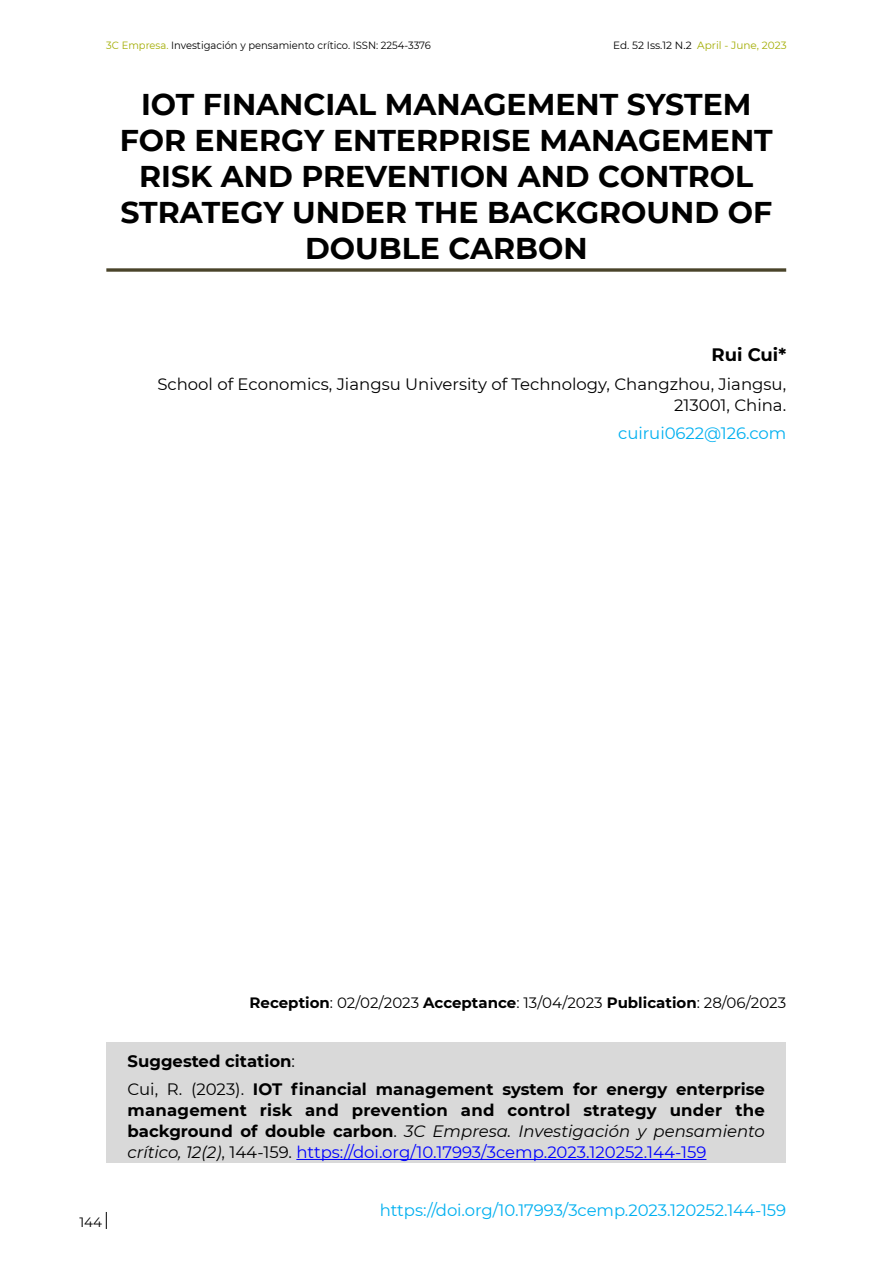
<style>
.page{position:relative;width:893px;height:1263px;background:#fff}
.page>*{position:absolute;margin:0;border:0;box-sizing:border-box;transform-origin:0 0}
.t1{font:700 30px/36px "Montserrat";color:#000;text-align:center}
.t2{font:700 18px "Montserrat";color:#000}
.t3{font:700 16.5px/21px "Montserrat";color:#000}
.t4{font:16.5px/21px "Montserrat";color:#000;text-align:right}
.t5{font:16.5px "Montserrat";letter-spacing:-.005em;color:#00b0f0}
.t6{font:15px "Montserrat";color:#000}
.t7{font:13.5px "Montserrat";color:#000}
.t8{font:10.5px "Montserrat";color:#000;scale:.95 1}
.t9{font:10.5px "Montserrat";color:#a3ad03}
.s1{color:#a3ad03}
.s2{color:#000}
.s3{font-weight:700}
.s4{font-weight:400}
.s5{font-weight:400;font-style:italic}
.s6{font-weight:400;color:#00f}
</style>
<div class="page">
<div style="left:106px;top:1042px;width:680px;height:120px;background:#d9d9d9"></div>
<hr style="left:296px;top:1159px;width:410px;height:1px;background:#00f">
<svg style="left:106px;top:268px;width:680px;height:4px;background:#65604a"></svg>
<svg style="left:106px;top:1212px;width:1px;height:17px"></svg>
<p class="t8" style="left:106px;top:38px;width:343px"><span class="s1">3C Empresa.</span> Investigación y pensamiento crítico. ISSN: 2254-3376</p>
<p class="t9" style="left:613px;top:38px;width:175px"><span class="s2">Ed. 52 Iss.12 N.2</span> April - June, 2023</p>
<h1 class="t1" style="left:120px;top:85px;width:655px">IOT FINANCIAL MANAGEMENT SYSTEM<br>FOR ENERGY ENTERPRISE MANAGEMENT<br>RISK AND PREVENTION AND CONTROL<br>STRATEGY UNDER THE BACKGROUND OF<br>DOUBLE CARBON</h1>
<p class="t2" style="left:712px;top:342px;width:76px">Rui Cui*</p>
<p class="t4" style="left:157px;top:373px;width:630px">School of Economics, Jiangsu University of Technology, Changzhou, Jiangsu,<br>213001, China.</p>
<p class="t5" style="left:618px;top:422px;width:170px">cuirui0622@126.com</p>
<p class="t6" style="left:250px;top:993px;width:538px"><span class="s3">Reception</span>: 02/02/2023 <span class="s3">Acceptance</span>: 13/04/2023 <span class="s3">Publication</span>: 28/06/2023</p>
<p class="t7" style="left:79px;top:1213px;width:24px">144</p>
<p class="t3" style="left:128px;top:1045px;width:639px;line-height:28.5px">Suggested citation<span class="s4">:<br>Cui, R. (2023).</span> IOT financial management system for energy enterprise</p>
<p class="t3" style="left:128px;top:1099px;width:639px;text-align:justify">management risk and prevention and control strategy under the background of double carbon<span class="s4">.</span> <span class="s5">3C Empresa. Investigación y pensamiento crítico, 12(2)</span><span class="s4">, 144-159.</span> <span class="s6">https://doi.org/10.17993/3cemp.2023.120252.144-159</span></p>
<p class="t5" style="left:380px;top:1199px;width:408px">https://doi.org/10.17993/3cemp.2023.120252.144-159</p>
</div>
